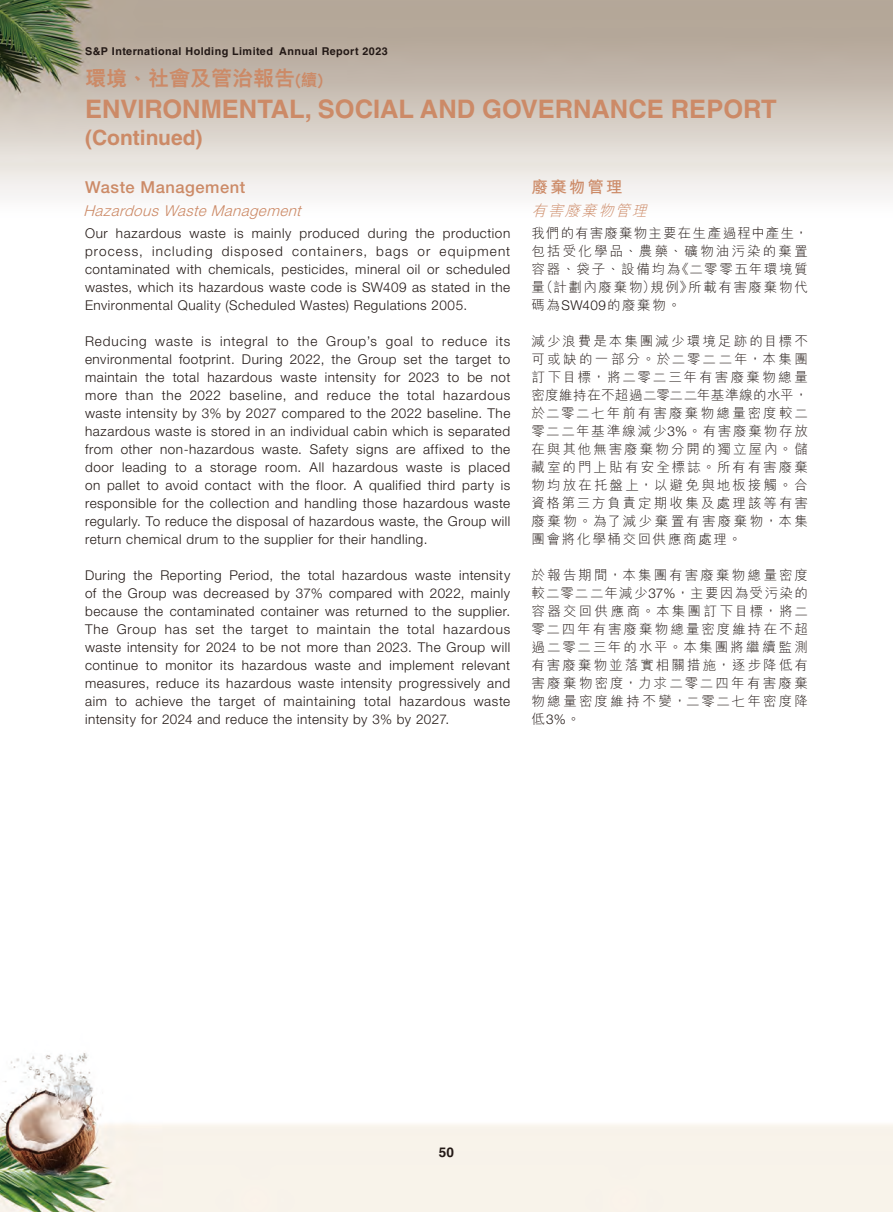
<style>
.page{position:relative;width:893px;height:1212px;background:#fff}
.page>*{position:absolute;margin:0;border:0;box-sizing:border-box;transform-origin:0 0}
.t1{font:700 25.5px "Helvetica LT Std";color:#cc8a67}
.t2{font:800 21px "M Hei HK";color:#cc8a67}
.t3{font:700 21px "Helvetica LT Std";color:#cc8a67}
.t4{font:500 16.5px "Helvetica Neue LT Std";letter-spacing:.035em;color:#cc8a67}
.t5{font:700 16.5px "M Hei HK";letter-spacing:.125em;color:#cc8a67}
.t6{font:italic 300 15px "Helvetica Neue LT Std";color:#cc8a67}
.t7{font:italic 300 15px "M Hei HK";color:#cc8a67}
.t8{font:300 13.5px/18px "Helvetica Neue LT Std";letter-spacing:.04em;color:#231916;text-align:justify}
.t9{font:300 13.5px/18px "M Hei HK";letter-spacing:.145em;color:#231916;text-align:justify}
.t10{font:700 13.5px "Helvetica LT Std";color:#231916}
.t11{font:700 10.8px "Helvetica LT Std";letter-spacing:.04em;color:#231916}
.s1{font-size:16.5px}
.s2{font-family:"Helvetica Neue LT Std"}
</style>
<div class="page">
<img style="left:0;top:0;width:892px;height:1212px">
<p class="t11" style="left:85px;top:44px;width:304px">S&amp;P International Holding Limited Annual Report 2023</p>
<h2 class="t2" style="left:85px;top:68px;width:240px">環境、社會及管治報告<span class="s1">(續)</span></h2>
<h1 class="t1" style="left:85px;top:93px;width:693px">ENVIRONMENTAL, SOCIAL AND GOVERNANCE REPORT</h1>
<h2 class="t3" style="left:85px;top:125px;width:119px">(Continued)</h2>
<p class="t5" style="left:531px;top:175px;width:93px">廢棄物管理</p>
<p class="t7" style="left:531px;top:202px;width:121px">有害廢棄物管理</p>
<p class="t9" style="left:531px;top:224px;width:278px">我們的有害廢棄物主要在生產過程中產生，包括受化學品、農藥、礦物油污染的棄置容器、袋子、設備均為《二零零五年環境質量（計劃內廢棄物）規例》所載有害廢棄物代碼為<span class="s2">SW409</span>的廢棄物。</p>
<p class="t9" style="left:531px;top:332px;width:278px">減少浪費是本集團減少環境足跡的目標不可或缺的一部分。於二零二二年，本集團訂下目標，將二零二三年有害廢棄物總量密度維持在不超過二零二二年基準線的水平，於二零二七年前有害廢棄物總量密度較二零二二年基準線減少<span class="s2">3%</span>。有害廢棄物存放在與其他無害廢棄物分開的獨立屋內。儲藏室的門上貼有安全標誌。所有有害廢棄物均放在托盤上，以避免與地板接觸。合資格第三方負責定期收集及處理該等有害廢棄物。為了減少棄置有害廢棄物，本集團會將化學桶交回供應商處理。</p>
<p class="t9" style="left:531px;top:566px;width:278px">於報告期間，本集團有害廢棄物總量密度較二零二二年減少<span class="s2">37%</span>，主要因為受污染的容器交回供應商。本集團訂下目標，將二零二四年有害廢棄物總量密度維持在不超過二零二三年的水平。本集團將繼續監測有害廢棄物並落實相關措施，逐步降低有害廢棄物密度，力求二零二四年有害廢棄物總量密度維持不變，二零二七年密度降低<span class="s2">3%</span>。</p>
<p class="t4" style="left:85px;top:178px;width:162px">Waste Management</p>
<p class="t6" style="left:83px;top:201px;width:223px">HazardousWaste Management</p>
<p class="t8" style="left:85px;top:224px;width:427px">Our hazardous waste is mainly produced during the production process, including disposed containers, bags or equipment contaminated with chemicals, pesticides, mineral oil or scheduled wastes, which its hazardous waste code is SW409 as stated in the Environmental Quality (Scheduled Wastes) Regulations 2005.</p>
<p class="t8" style="left:85px;top:332px;width:427px">Reducing waste is integral to the Group’s goal to reduce its environmental footprint. During 2022, the Group set the target to maintain the total hazardous waste intensity for 2023 to be not more than the 2022 baseline, and reduce the total hazardous waste intensity by 3% by 2027 compared to the 2022 baseline. The hazardous waste is stored in an individual cabin which is separated from other non-hazardous waste. Safety signs are affixed to the door leading to a storage room. All hazardous waste is placed on pallet to avoid contact with the floor. A qualified third party is responsible for the collection and handling those hazardous waste regularly. To reduce the disposal of hazardous waste, the Group will return chemical drum to the supplier for their handling.</p>
<p class="t8" style="left:85px;top:566px;width:427px">During the Reporting Period, the total hazardous waste intensity of the Group was decreased by 37% compared with 2022, mainly because the contaminated container was returned to the supplier.<br>The Group has set the target to maintain the total hazardous waste intensity for 2024 to be not more than 2023. The Group will continue to monitor its hazardous waste and implement relevant measures, reduce its hazardous waste intensity progressively and aim to achieve the target of maintaining total hazardous waste intensity for 2024 and reduce the intensity by 3% by 2027.</p>
<p class="t10" style="left:439px;top:1144px;width:17px">50</p>
</div>
